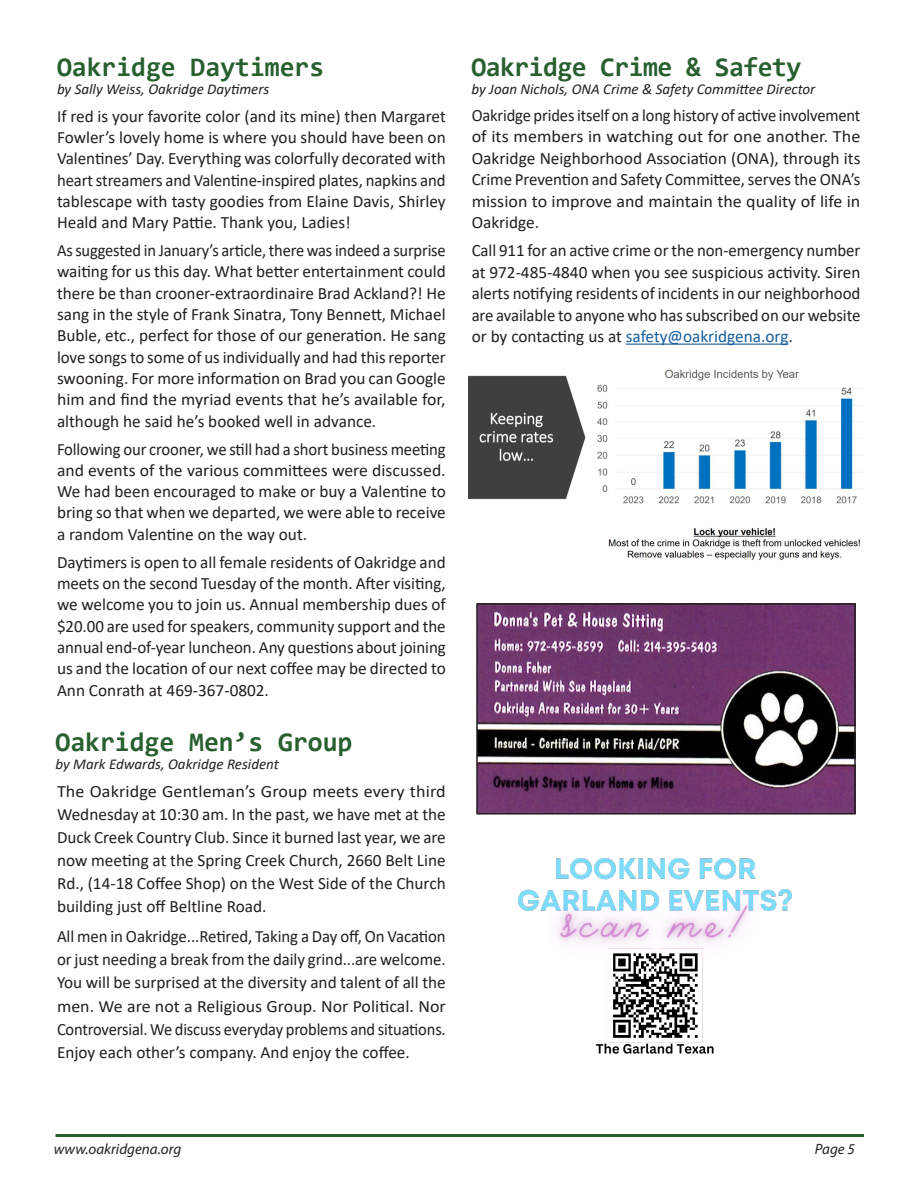
<style>
.page{position:relative;width:918px;height:1188px;background:#fff}
.page>*{position:absolute;margin:0;border:0;box-sizing:border-box;transform-origin:0 0}
.t1{font:700 27px "Consolas";color:#285f2f}
.t2{font:700 27px "Consolas";letter-spacing:-.02em;color:#285f2f}
.t3{font:17.25px/21.3px "Calibri";color:#231f20;text-align:justify}
.t4{font:17.25px/21.3px "Calibri";color:#231f20;text-align:justify;scale:.95 1}
.t5{font:17.25px/23.1px "Calibri";color:#231f20;text-align:justify;scale:1.05 1}
.t6{font:17.25px/21.5px "Calibri";color:#231f20;text-align:justify;scale:.96 1}
.t7{font:italic 15px "Calibri";color:#231f20}
.t8{font:italic 15px "Myriad Pro";color:#231f20}
.s1{color:#175d9e}
</style>
<div class="page">
<hr style="left:56px;top:1134px;width:808px;height:3px;background:#285f2f">
<img style="left:479px;top:606px;width:374px;height:206px">
<div style="left:476px;top:603px;width:380px;height:212px;border:2px solid #231f20"></div>
<img style="left:518px;top:858px;width:274px;height:196px">
<hr style="left:626px;top:344px;width:163px;height:1px;background:#175d9e">
<img style="left:468px;top:369px;width:396px;height:191px">
<p class="t1" style="left:57px;top:50px;width:269px">Oakridge Daytimers</p>
<p class="t7" style="left:57px;top:79px;width:214px">by Sally Weiss, Oakridge Daytimers</p>
<p class="t3" style="left:57px;top:105px;width:390px">If red is your favorite color (and its mine) then Margaret Fowler’s lovely home is where you should have been on Valentines’ Day. Everything was colorfully decorated with heart streamers and Valentine-inspired plates, napkins and tablescape with tasty goodies from Elaine Davis, Shirley Heald and Mary Pattie. Thank you, Ladies!</p>
<p class="t4" style="left:57px;top:239px;width:411px">As suggested in January’s article, there was indeed a surprise waiting for us this day. What better entertainment could there be than crooner-extraordinaire Brad Ackland?! He sang in the style of Frank Sinatra, Tony Bennett, Michael Buble, etc., perfect for those of our generation. He sang love songs to some of us individually and had this reporter swooning. For more information on Brad you can Google him and find the myriad events that he’s available for, although he said he’s booked well in advance.</p>
<p class="t3" style="left:57px;top:438px;width:390px">Following our crooner, we still had a short business meeting and events of the various committees were discussed.<br>We had been encouraged to make or buy a Valentine to bring so that when we departed, we were able to receive a random Valentine on the way out.</p>
<p class="t3" style="left:57px;top:551px;width:390px">Daytimers is open to all female residents of Oakridge and meets on the second Tuesday of the month. After visiting, we welcome you to join us. Annual membership dues of $20.00 are used for speakers, community support and the annual end-of-year luncheon. Any questions about joining us and the location of our next coffee may be directed to Ann Conrath at 469-367-0802.</p>
<p class="t1" style="left:56px;top:724px;width:299px">Oakridge Men’s Group</p>
<p class="t7" style="left:56px;top:753px;width:225px">by Mark Edwards, Oakridge Resident</p>
<p class="t5" style="left:57px;top:779px;width:372px">The Oakridge Gentleman’s Group meets every third Wednesday at 10:30 am. In the past, we have met at the Duck Creek Country Club. Since it burned last year, we are now meeting at the Spring Creek Church, 2660 Belt Line Rd., (14-18 Coffee Shop) on the West Side of the Church building just off Beltline Road.</p>
<p class="t3" style="left:57px;top:924px;width:390px;line-height:23.1px">All men in Oakridge...Retired, Taking a Day off, On Vacation or just needing a break from the daily grind...are welcome.<br>You will be surprised at the diversity and talent of all the men. We are not a Religious Group. Nor Political. Nor Controversial. We discuss everyday problems and situations.<br>Enjoy each other’s company. And enjoy the coffee.</p>
<p class="t2" style="left:472px;top:49px;width:331px">Oakridge Crime &amp; Safety</p>
<p class="t7" style="left:472px;top:78px;width:345px">by Joan Nichols, ONA Crime &amp; Safety Committee Director</p>
<p class="t6" style="left:472px;top:104px;width:407px">Oakridge prides itself on a long history of active involvement of its members in watching out for one another. The Oakridge Neighborhood Association (ONA), through its Crime Prevention and Safety Committee, serves the ONA’s mission to improve and maintain the quality of life in Oakridge.</p>
<p class="t3" style="left:472px;top:239px;width:390px">Call 911 for an active crime or the non-emergency number at 972-485-4840 when you see suspicious activity. Siren alerts notifying residents of incidents in our neighborhood are available to anyone who has subscribed on our website or by contacting us at <span class="s1">safety@oakridgena.org</span>.</p>
<p class="t8" style="left:54px;top:1140px;width:129px">www.oakridgena.org</p>
<p class="t8" style="left:815px;top:1140px;width:41px">Page 5</p>
</div>
